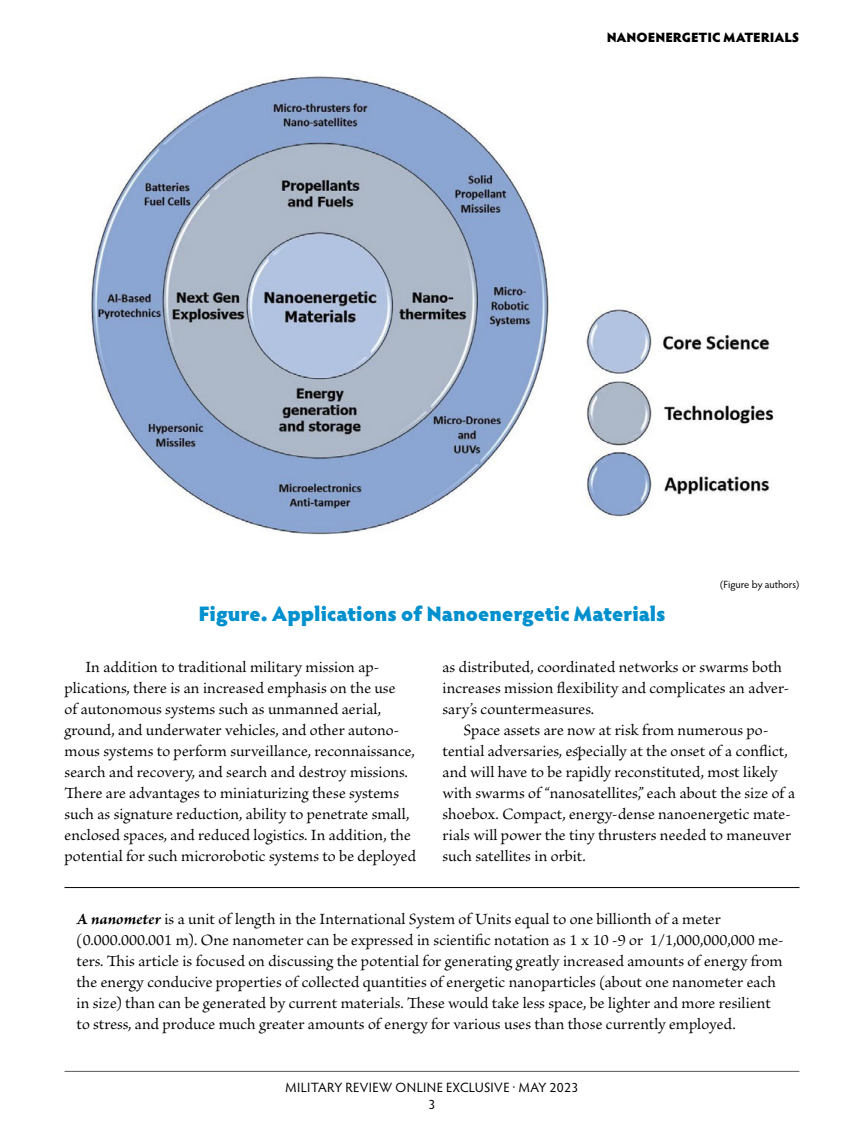
<style>
.page{position:relative;width:864px;height:1134px;background:#fff}
.page>*{position:absolute;margin:0;border:0;box-sizing:border-box;transform-origin:0 0}
.figure-table-title{font:900 21px "Hypatia Sans Pro";color:#0090ce}
.body{font:16.5px/21px "Brioso Pro";color:#000}
.body-no-indent{font:16.5px/21px "Brioso Pro";color:#000}
.t1{font:13.5px/17.2px "Hypatia Sans Pro";letter-spacing:.025em;color:#000;text-align:center}
.t2{font:900 13.5px "Hypatia Sans Pro";letter-spacing:-.005em;color:#000}
.figure-table-author{font:10.5px "Hypatia Sans Pro";letter-spacing:-.005em;color:#000}
.s1{font-weight:700;font-style:italic}
</style>
<div class="page">
<hr style="left:65px;top:1071px;width:734px;height:1px;background:#58595b">
<hr style="left:64px;top:887px;width:736px;height:1px;background:#000">
<img style="left:91px;top:77px;width:683px;height:457px">
<p class="t2" style="left:607px;top:27px;width:194px">NANOENERGETIC MATERIALS</p>
<p class="figure-table-title" style="left:198px;top:598px;width:469px">Figure. Applications of Nanoenergetic Materials</p>
<p class="figure-table-author" style="left:720px;top:577px;width:81px">(Figure by authors)</p>
<p class="body" style="left:65px;top:657px;width:353px;text-indent:21px">In addition to traditional military mission ap&shy;plications, there is an increased emphasis on the use<br>of autonomous systems such as unmanned aerial, ground, and underwater vehicles, and other autono&shy;mous systems to perform surveillance, reconnaissance, search and recovery, and search and destroy missions.<br>There are advantages to miniaturizing these systems such as signature reduction, ability to penetrate small, enclosed spaces, and reduced logistics. In addition, the potential for such microrobotic systems to be deployed</p>
<p class="body" style="left:443px;top:657px;width:348px">as distributed, coordinated networks or swarms both increases mission flexibility and complicates an adver&shy;sary’s countermeasures.</p>
<p class="body" style="left:443px;top:720px;width:354px;text-indent:21px">Space assets are now at risk from numerous po&shy;tential adversaries, especially at the onset of a conflict, and will have to be rapidly reconstituted, most likely with swarms of “nanosatellites,” each about the size of a shoebox. Compact, energy-dense nanoenergetic mate&shy;rials will power the tiny thrusters needed to maneuver such satellites in orbit.</p>
<p class="body-no-indent" style="left:77px;top:909px;width:709px"><span class="s1">A nanometer</span> is a unit of length in the International System of Units equal to one billionth of a meter (0.000.000.001 m). One nanometer can be expressed in scientific notation as 1 x 10 -9 or 1/1,000,000,000 me&shy;ters. This article is focused on discussing the potential for generating greatly increased amounts of energy from the energy conducive properties of collected quantities of energetic nanoparticles (about one nanometer each in size) than can be generated by current materials. These would take less space, be lighter and more resilient to stress, and produce much greater amounts of energy for various uses than those currently employed.</p>
<p class="t1" style="left:286px;top:1078px;width:294px">MILITARY REVIEW ONLINE EXCLUSIVE · MAY 2023<br>3</p>
</div>
